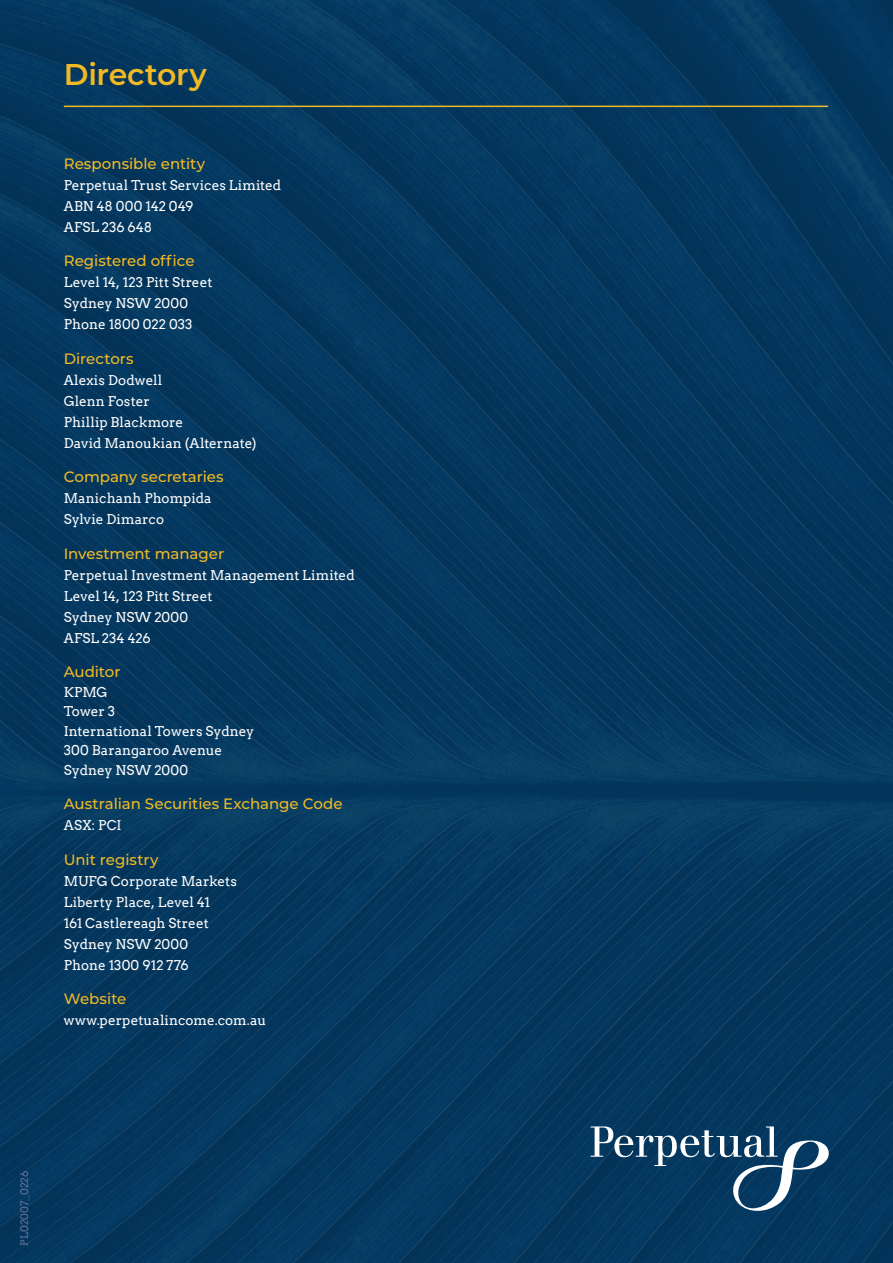
<style>
.page{position:relative;width:893px;height:1263px;background:#04375e}
.page>*{position:absolute;margin:0;border:0;box-sizing:border-box;transform-origin:0 0}
.t1{font:600 30px "Montserrat";letter-spacing:-.005em;color:#f1ba24}
.t2{font:500 15px "Montserrat";letter-spacing:-.005em;color:#f1ba24}
.t3{font:13.5px/21px "Arvo";color:#fff}
.t4{font:10.5px "Arvo";letter-spacing:.005em;color:#62749d}
</style>
<div class="page">
<hr style="left:64px;top:106px;width:764px;height:1px;background:#f1ba24">
<svg style="left:591px;top:1126px;width:240px;height:85px"></svg>
<h1 class="t1" style="left:64px;top:53px;width:145px">Directory</h1>
<p class="t2" style="left:64px;top:153px;width:143px">Responsible entity</p>
<p class="t3" style="left:64px;top:174px;width:219px">Perpetual Trust Services Limited<br>ABN 48 000 142 049<br>AFSL 236 648</p>
<p class="t2" style="left:64px;top:250px;width:132px">Registered office</p>
<p class="t3" style="left:64px;top:272px;width:150px">Level 14, 123 Pitt Street<br>Sydney NSW 2000<br>Phone 1800 022 033</p>
<p class="t2" style="left:64px;top:348px;width:71px">Directors</p>
<p class="t3" style="left:64px;top:369px;width:194px">Alexis Dodwell<br>Glenn Foster<br>Phillip Blackmore<br>David Manoukian (Alternate)</p>
<p class="t2" style="left:64px;top:466px;width:161px">Company secretaries</p>
<p class="t3" style="left:64px;top:488px;width:149px">Manichanh Phompida<br>Sylvie Dimarco</p>
<p class="t2" style="left:64px;top:543px;width:162px">Investment manager</p>
<p class="t3" style="left:64px;top:564px;width:292px">Perpetual Investment Management Limited<br>Level 14, 123 Pitt Street<br>Sydney NSW 2000<br>AFSL 234 426</p>
<p class="t2" style="left:64px;top:661px;width:58px">Auditor</p>
<p class="t3" style="left:64px;top:682px;width:192px;line-height:19.5px">KPMG<br>Tower 3<br>International Towers Sydney<br>300 Barangaroo Avenue<br>Sydney NSW 2000</p>
<p class="t2" style="left:64px;top:793px;width:280px">Australian Securities Exchange Code</p>
<p class="t3" style="left:64px;top:815px;width:59px">ASX: PCI</p>
<p class="t2" style="left:64px;top:849px;width:96px">Unit registry</p>
<p class="t3" style="left:64px;top:870px;width:175px">MUFG Corporate Markets<br>Liberty Place, Level 41<br>161 Castlereagh Street<br>Sydney NSW 2000<br>Phone 1300 912 776</p>
<p class="t2" style="left:64px;top:988px;width:64px">Website</p>
<p class="t3" style="left:64px;top:1010px;width:204px">www.perpetualincome.com.au</p>
<p class="t4" style="left:18px;top:1246px;width:76px;rotate:-90deg">PL02007_0226</p>
</div>
